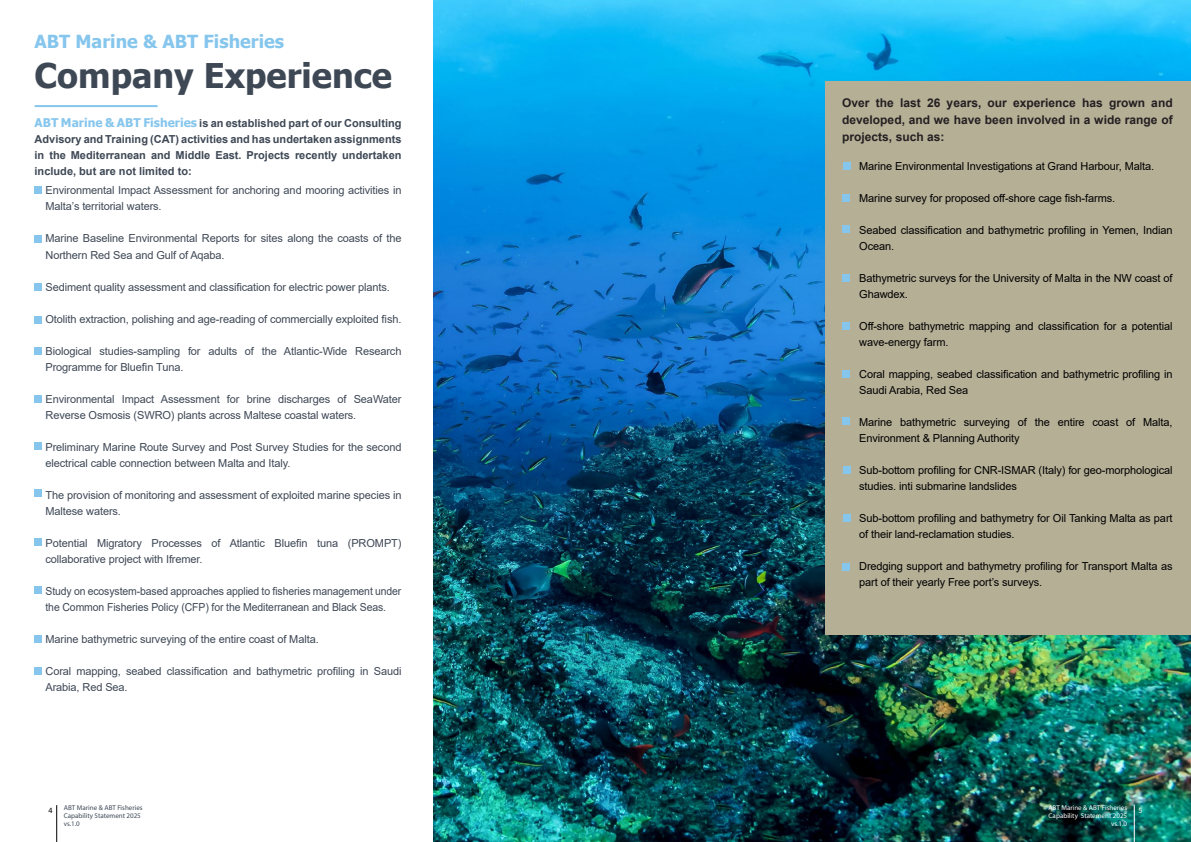
<style>
.page{position:relative;width:1191px;height:842px;background:#fff}
.page>*{position:absolute;margin:0;border:0;box-sizing:border-box;transform-origin:0 0}
.t1{font:700 34px "Tahoma";color:#3e4855}
.t2{font:700 18px "Tahoma";color:#86c6ed}
.t3{font:700 12px/17px "Arial";color:#241f21;text-align:justify}
.t4{font:11px/16px "Arial";letter-spacing:-.01em;color:#3e4855}
.t5{font:11px/16px "Arial";letter-spacing:-.01em;color:#000}
.t6{font:700 11px/16px "Arial";color:#3e4855;text-align:justify}
.t7{font:11px/16px "Arial";letter-spacing:-.01em;color:#3e4855;scale:.95 1}
.t8{font:8px "Myriad Pro";color:#000}
.t9{font:8px "Myriad Pro";color:#fff}
.t10{font:7px/8px "Myriad Pro";color:#fff;text-align:right}
.t11{font:7px/8px "Myriad Pro";color:#3e4855}
.s1{font-family:"Tahoma";font-size:12px;color:#86c6ed}
</style>
<div class="page">
<img style="left:434px;top:0;width:757px;height:842px">
<div style="left:825px;top:82px;width:366px;height:553px;background:#b5af96"></div>
<hr style="left:56px;top:805px;width:1px;height:37px;background:#000">
<hr style="left:1134px;top:805px;width:1px;height:37px;background:#fff">
<hr style="left:35px;top:105px;width:123px;height:2px;background:#86c6ed">
<div style="left:34px;top:538px;width:8px;height:8px;background:#86c6ed"></div>
<div style="left:843px;top:466px;width:7px;height:8px;background:#86c6ed"></div>
<div style="left:34px;top:586px;width:8px;height:8px;background:#86c6ed"></div>
<div style="left:842px;top:514px;width:8px;height:8px;background:#86c6ed"></div>
<div style="left:34px;top:635px;width:8px;height:8px;background:#86c6ed"></div>
<div style="left:842px;top:563px;width:8px;height:7px;background:#86c6ed"></div>
<div style="left:34px;top:667px;width:8px;height:7px;background:#86c6ed"></div>
<div style="left:34px;top:489px;width:8px;height:8px;background:#86c6ed"></div>
<div style="left:842px;top:417px;width:8px;height:8px;background:#86c6ed"></div>
<div style="left:35px;top:186px;width:7px;height:8px;background:#86c6ed"></div>
<div style="left:843px;top:162px;width:7px;height:8px;background:#86c6ed"></div>
<div style="left:34px;top:235px;width:8px;height:8px;background:#86c6ed"></div>
<div style="left:842px;top:194px;width:8px;height:8px;background:#86c6ed"></div>
<div style="left:34px;top:316px;width:8px;height:7px;background:#86c6ed"></div>
<div style="left:842px;top:274px;width:8px;height:8px;background:#86c6ed"></div>
<div style="left:34px;top:347px;width:8px;height:8px;background:#86c6ed"></div>
<div style="left:842px;top:322px;width:8px;height:8px;background:#86c6ed"></div>
<div style="left:34px;top:395px;width:8px;height:8px;background:#86c6ed"></div>
<div style="left:34px;top:442px;width:8px;height:8px;background:#86c6ed"></div>
<div style="left:842px;top:370px;width:8px;height:8px;background:#86c6ed"></div>
<div style="left:34px;top:283px;width:8px;height:8px;background:#86c6ed"></div>
<div style="left:842px;top:225px;width:8px;height:8px;background:#86c6ed"></div>
<h2 class="t2" style="left:35px;top:29px;width:251px">ABT Marine &amp; ABT Fisheries</h2>
<h1 class="t1" style="left:35px;top:52px;width:359px">Company Experience</h1>
<p class="t6" style="left:35px;top:115px;width:368px"><span class="s1">ABT Marine &amp; ABT Fisheries</span> is an established part of our Consulting Advisory and Training (CAT) activities and has undertaken assignments in the Mediterranean and Middle East. Projects recently undertaken include, but are not limited to:</p>
<p class="t4" style="left:46px;top:183px;width:357px">Environmental Impact Assessment for anchoring and mooring activities in<br>Malta’s territorial waters.</p>
<p class="t4" style="left:46px;top:231px;width:357px">Marine Baseline Environmental Reports for sites along the coasts of the<br>Northern Red Sea and Gulf of Aqaba.</p>
<p class="t4" style="left:46px;top:279px;width:346px">Sediment quality assessment and classification for electric power plants.</p>
<p class="t4" style="left:46px;top:311px;width:357px">Otolith extraction, polishing and age-reading of commercially exploited fish.</p>
<p class="t4" style="left:46px;top:343px;width:357px">Biological studies-sampling for adults of the Atlantic-Wide Research<br>Programme for Bluefin Tuna.</p>
<p class="t4" style="left:46px;top:391px;width:357px">Environmental Impact Assessment for brine discharges of SeaWater<br>Reverse Osmosis (SWRO) plants across Maltese coastal waters.</p>
<p class="t4" style="left:46px;top:439px;width:357px">Preliminary Marine Route Survey and Post Survey Studies for the second electrical cable connection between Malta and Italy.</p>
<p class="t4" style="left:46px;top:487px;width:357px">The provision of monitoring and assessment of exploited marine species in<br>Maltese waters.</p>
<p class="t4" style="left:46px;top:535px;width:357px">Potential Migratory Processes of Atlantic Bluefin tuna (PROMPT) collaborative project with Ifremer.</p>
<p class="t7" style="left:46px;top:583px;width:376px">Study on ecosystem-based approaches applied to fisheries management under the Common Fisheries Policy (CFP) for the Mediterranean and Black Seas.</p>
<p class="t4" style="left:46px;top:631px;width:275px">Marine bathymetric surveying of the entire coast of Malta.</p>
<p class="t4" style="left:46px;top:663px;width:357px">Coral mapping, seabed classification and bathymetric profiling in Saudi<br>Arabia, Red Sea.</p>
<p class="t3" style="left:842px;top:95px;width:332px">Over the last 26 years, our experience has grown and developed, and we have been involved in a wide range of projects, such as:</p>
<p class="t5" style="left:859px;top:158px;width:296px">Marine Environmental Investigations at Grand Harbour, Malta.</p>
<p class="t5" style="left:859px;top:190px;width:257px">Marine survey for proposed off-shore cage fish-farms.</p>
<p class="t5" style="left:859px;top:222px;width:315px">Seabed classification and bathymetric profiling in Yemen, Indian<br>Ocean.</p>
<p class="t5" style="left:859px;top:270px;width:315px">Bathymetric surveys for the University of Malta in the NW coast of<br>Ghawdex.</p>
<p class="t5" style="left:859px;top:318px;width:315px">Off-shore bathymetric mapping and classification for a potential wave-energy farm.</p>
<p class="t5" style="left:859px;top:366px;width:315px">Coral mapping, seabed classification and bathymetric profiling in<br>Saudi Arabia, Red Sea</p>
<p class="t5" style="left:859px;top:414px;width:315px">Marine bathymetric surveying of the entire coast of Malta,<br>Environment &amp; Planning Authority</p>
<p class="t5" style="left:859px;top:462px;width:315px">Sub-bottom profiling for CNR-ISMAR (Italy) for geo-morphological studies. inti submarine landslides</p>
<p class="t5" style="left:859px;top:510px;width:315px">Sub-bottom profiling and bathymetry for Oil Tanking Malta as part of their land-reclamation studies.</p>
<p class="t5" style="left:859px;top:558px;width:315px">Dredging support and bathymetry profiling for Transport Malta as part of their yearly Free port’s surveys.</p>
<p class="t11" style="left:64px;top:804px;width:80px">ABT Marine &amp; ABT Fisheries<br>Capability Statement 2025 vs.1.0</p>
<p class="t10" style="left:1048px;top:804px;width:80px">ABT Marine &amp; ABT Fisheries<br>Capability Statement 2025 vs.1.0</p>
<p class="t8" style="left:48px;top:805px;width:6px">4</p>
<p class="t9" style="left:1138px;top:805px;width:6px">5</p>
</div>
